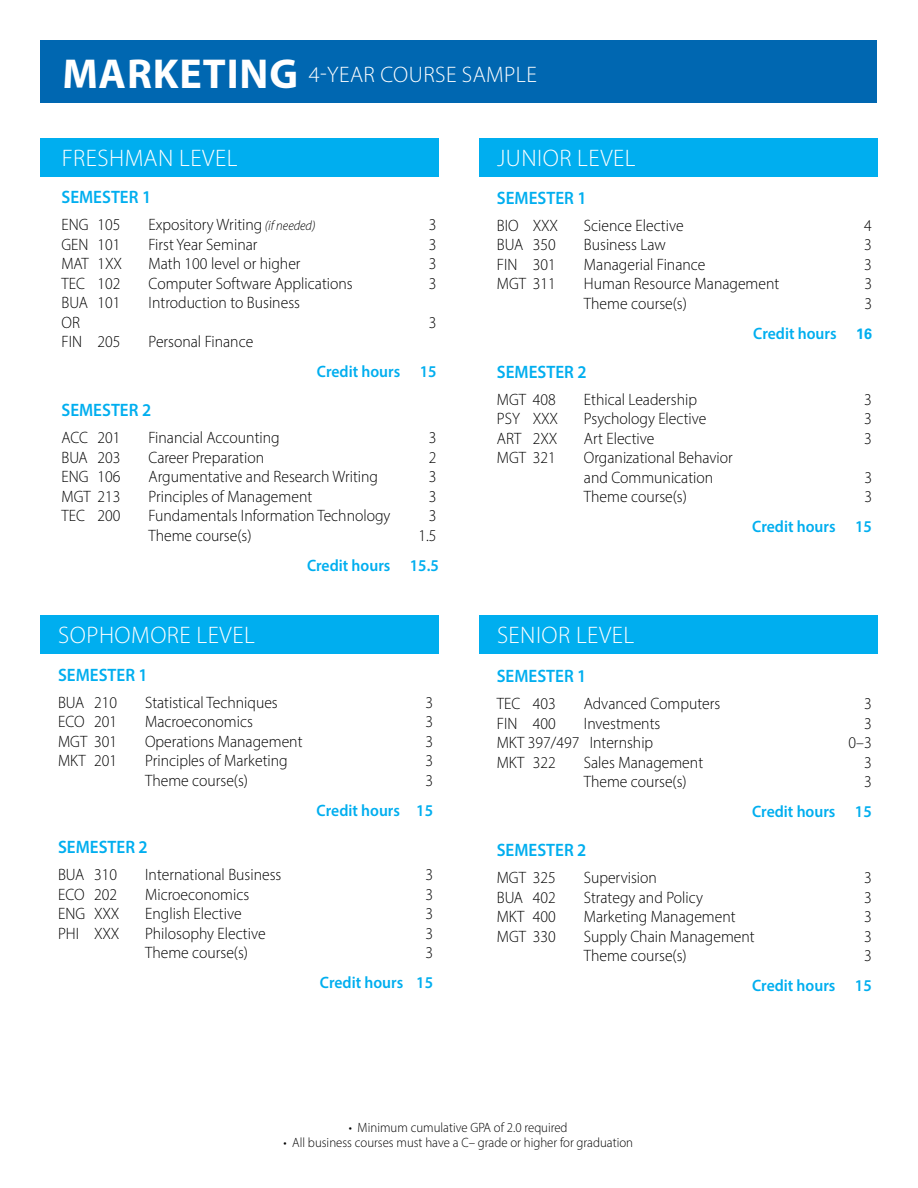
<style>
.page{position:relative;width:918px;height:1188px;background:#fff}
.page>*{position:absolute;margin:0;border:0;box-sizing:border-box;transform-origin:0 0}
.t1{font:300 24px "Myriad Pro";letter-spacing:.02em;color:#fff}
.t2{font:300 22.5px "Myriad Pro";letter-spacing:.02em;color:#fff}
.t3{font:600 18px "Myriad Pro";color:#00aeef;scale:.95 1}
.t4{font:300 16.5px/19.5px "Myriad Pro";color:#000;scale:.95 1}
.t5{font:600 16.5px/30px "Myriad Pro";color:#00aeef;text-align:right;scale:.95 1}
.t6{font:300 13.5px "Myriad Pro";color:#000;scale:.95 1}
.s1{font-weight:700;font-size:42px}
.s2{font-style:italic;font-size:13.5px}
.s3{font-weight:300;color:#000}
.s4{font-family:"Univers LT Std";font-weight:700;font-size:15px}
</style>
<div class="page">
<div style="left:479px;top:138px;width:399px;height:39px;background:#00aeef"></div>
<div style="left:40px;top:138px;width:399px;height:39px;background:#00aeef"></div>
<div style="left:40px;top:40px;width:838px;height:63px;background:#0067b1"></div>
<div style="left:40px;top:615px;width:399px;height:38px;background:#00aeef"></div>
<div style="left:479px;top:615px;width:398px;height:38px;background:#00aeef"></div>
<h2 class="t2" style="left:62px;top:60px;width:476px"><span class="s1">MARKETING</span> 4-YEAR COURSE SAMPLE</h2>
<h1 class="t1" style="left:62px;top:143px;width:177px">FRESHMAN LEVEL</h1>
<p class="t3" style="left:62px;top:186px;width:96px">SEMESTER 1</p>
<p class="t4" style="left:62px;top:215px;width:64px">ENG 105</p>
<p class="t4" style="left:149px;top:215px;width:177px">Expository Writing <span class="s2">(if needed)</span></p>
<p class="t4" style="left:429px;top:215px;width:10px">3</p>
<p class="t4" style="left:62px;top:234px;width:64px">GEN 101</p>
<p class="t4" style="left:149px;top:234px;width:116px">First Year Seminar</p>
<p class="t4" style="left:429px;top:234px;width:10px">3</p>
<p class="t4" style="left:62px;top:254px;width:65px">MAT 1XX</p>
<p class="t4" style="left:149px;top:254px;width:162px">Math 100 level or higher</p>
<p class="t4" style="left:429px;top:254px;width:10px">3</p>
<p class="t4" style="left:62px;top:273px;width:64px">TEC 102</p>
<p class="t4" style="left:149px;top:273px;width:216px">Computer Software Applications</p>
<p class="t4" style="left:429px;top:273px;width:10px">3</p>
<p class="t4" style="left:62px;top:293px;width:64px">BUA 101</p>
<p class="t4" style="left:149px;top:293px;width:161px">Introduction to Business</p>
<p class="t4" style="left:62px;top:312px;width:21px">OR</p>
<p class="t4" style="left:429px;top:312px;width:10px">3</p>
<p class="t4" style="left:62px;top:332px;width:64px">FIN 205</p>
<p class="t4" style="left:149px;top:332px;width:112px">Personal Finance</p>
<p class="t5" style="left:317px;top:356px;width:127px">Credit hours 15</p>
<p class="t3" style="left:62px;top:399px;width:96px">SEMESTER 2</p>
<p class="t4" style="left:62px;top:428px;width:64px">ACC 201</p>
<p class="t4" style="left:149px;top:428px;width:140px">Financial Accounting</p>
<p class="t4" style="left:429px;top:428px;width:10px">3</p>
<p class="t4" style="left:62px;top:447px;width:64px">BUA 203</p>
<p class="t4" style="left:149px;top:447px;width:123px">Career Preparation</p>
<p class="t4" style="left:429px;top:447px;width:10px">2</p>
<p class="t4" style="left:62px;top:467px;width:64px">ENG 106</p>
<p class="t4" style="left:149px;top:467px;width:243px">Argumentative and Research Writing</p>
<p class="t4" style="left:429px;top:467px;width:10px">3</p>
<p class="t4" style="left:62px;top:486px;width:64px">MGT 213</p>
<p class="t4" style="left:149px;top:486px;width:174px">Principles of Management</p>
<p class="t4" style="left:429px;top:486px;width:10px">3</p>
<p class="t4" style="left:62px;top:506px;width:64px">TEC 200</p>
<p class="t4" style="left:149px;top:506px;width:256px">Fundamentals Information Technology</p>
<p class="t4" style="left:429px;top:506px;width:10px">3</p>
<p class="t4" style="left:149px;top:525px;width:110px">Theme course(s)</p>
<p class="t4" style="left:419px;top:525px;width:20px">1.5</p>
<p class="t5" style="left:307px;top:550px;width:140px">Credit hours 15.5</p>
<h1 class="t1" style="left:58px;top:621px;width:198px">SOPHOMORE LEVEL</h1>
<p class="t3" style="left:58px;top:663px;width:96px">SEMESTER 1</p>
<p class="t4" style="left:58px;top:693px;width:64px">BUA 210</p>
<p class="t4" style="left:145px;top:693px;width:141px">Statistical Techniques</p>
<p class="t4" style="left:425px;top:693px;width:10px">3</p>
<p class="t4" style="left:58px;top:712px;width:64px">ECO 201</p>
<p class="t4" style="left:145px;top:712px;width:115px">Macroeconomics</p>
<p class="t4" style="left:425px;top:712px;width:10px">3</p>
<p class="t4" style="left:58px;top:732px;width:64px">MGT 301</p>
<p class="t4" style="left:145px;top:732px;width:167px">Operations Management</p>
<p class="t4" style="left:425px;top:732px;width:10px">3</p>
<p class="t4" style="left:58px;top:751px;width:64px">MKT 201</p>
<p class="t4" style="left:145px;top:751px;width:152px">Principles of Marketing</p>
<p class="t4" style="left:425px;top:751px;width:10px">3</p>
<p class="t4" style="left:145px;top:771px;width:110px">Theme course(s)</p>
<p class="t4" style="left:425px;top:771px;width:10px">3</p>
<p class="t5" style="left:317px;top:795px;width:124px">Credit hours 15</p>
<p class="t3" style="left:58px;top:836px;width:96px">SEMESTER 2</p>
<p class="t4" style="left:58px;top:865px;width:64px">BUA 310</p>
<p class="t4" style="left:145px;top:865px;width:145px">International Business</p>
<p class="t4" style="left:425px;top:865px;width:10px">3</p>
<p class="t4" style="left:58px;top:885px;width:64px">ECO 202</p>
<p class="t4" style="left:145px;top:885px;width:111px">Microeconomics</p>
<p class="t4" style="left:425px;top:885px;width:10px">3</p>
<p class="t4" style="left:58px;top:904px;width:66px">ENG XXX</p>
<p class="t4" style="left:145px;top:904px;width:103px">English Elective</p>
<p class="t4" style="left:425px;top:904px;width:10px">3</p>
<p class="t4" style="left:58px;top:924px;width:66px">PHI XXX</p>
<p class="t4" style="left:145px;top:924px;width:128px">Philosophy Elective</p>
<p class="t4" style="left:425px;top:924px;width:10px">3</p>
<p class="t4" style="left:145px;top:943px;width:110px">Theme course(s)</p>
<p class="t4" style="left:425px;top:943px;width:10px">3</p>
<p class="t5" style="left:320px;top:967px;width:121px">Credit hours 15</p>
<h1 class="t1" style="left:497px;top:144px;width:140px">JUNIOR LEVEL</h1>
<p class="t3" style="left:497px;top:186px;width:96px">SEMESTER 1</p>
<p class="t4" style="left:497px;top:215px;width:66px">BIO XXX</p>
<p class="t4" style="left:584px;top:215px;width:106px">Science Elective</p>
<p class="t4" style="left:864px;top:215px;width:10px">4</p>
<p class="t4" style="left:497px;top:235px;width:64px">BUA 350</p>
<p class="t4" style="left:584px;top:235px;width:88px">Business Law</p>
<p class="t4" style="left:864px;top:235px;width:10px">3</p>
<p class="t4" style="left:497px;top:254px;width:64px">FIN 301</p>
<p class="t4" style="left:584px;top:254px;width:129px">Managerial Finance</p>
<p class="t4" style="left:864px;top:254px;width:10px">3</p>
<p class="t4" style="left:497px;top:274px;width:64px">MGT 311</p>
<p class="t4" style="left:584px;top:274px;width:207px">Human Resource Management</p>
<p class="t4" style="left:864px;top:274px;width:10px">3</p>
<p class="t4" style="left:584px;top:293px;width:110px">Theme course(s)</p>
<p class="t5" style="left:753px;top:288px;width:127px"><span class="s3">3<br></span>Credit hours <span class="s4">16</span></p>
<p class="t3" style="left:497px;top:360px;width:96px">SEMESTER 2</p>
<p class="t4" style="left:497px;top:389px;width:64px">MGT 408</p>
<p class="t4" style="left:584px;top:389px;width:121px">Ethical Leadership</p>
<p class="t4" style="left:864px;top:389px;width:10px">3</p>
<p class="t4" style="left:497px;top:409px;width:66px">PSY XXX</p>
<p class="t4" style="left:584px;top:409px;width:130px">Psychology Elective</p>
<p class="t4" style="left:864px;top:409px;width:10px">3</p>
<p class="t4" style="left:497px;top:428px;width:65px">ART 2XX</p>
<p class="t4" style="left:584px;top:428px;width:76px">Art Elective</p>
<p class="t4" style="left:864px;top:428px;width:10px">3</p>
<p class="t4" style="left:497px;top:448px;width:64px">MGT 321</p>
<p class="t4" style="left:584px;top:448px;width:158px">Organizational Behavior and Communication</p>
<p class="t4" style="left:864px;top:467px;width:10px">3</p>
<p class="t4" style="left:584px;top:487px;width:110px">Theme course(s)</p>
<p class="t4" style="left:864px;top:487px;width:10px">3</p>
<p class="t5" style="left:752px;top:511px;width:127px">Credit hours 15</p>
<h1 class="t1" style="left:497px;top:621px;width:139px">SENIOR LEVEL</h1>
<p class="t3" style="left:497px;top:665px;width:96px">SEMESTER 1</p>
<p class="t4" style="left:497px;top:694px;width:64px">TEC 403</p>
<p class="t4" style="left:584px;top:694px;width:145px">Advanced Computers</p>
<p class="t4" style="left:864px;top:694px;width:10px">3</p>
<p class="t4" style="left:497px;top:713px;width:64px">FIN 400</p>
<p class="t4" style="left:584px;top:713px;width:82px">Investments</p>
<p class="t4" style="left:864px;top:713px;width:10px">3</p>
<p class="t4" style="left:497px;top:733px;width:166px">MKT 397/497 Internship</p>
<p class="t4" style="left:849px;top:733px;width:26px">0–3</p>
<p class="t4" style="left:497px;top:752px;width:64px">MKT 322</p>
<p class="t4" style="left:584px;top:752px;width:127px">Sales Management</p>
<p class="t4" style="left:864px;top:752px;width:10px">3</p>
<p class="t4" style="left:584px;top:772px;width:110px">Theme course(s)</p>
<p class="t4" style="left:864px;top:772px;width:10px">3</p>
<p class="t5" style="left:752px;top:796px;width:127px">Credit hours 15</p>
<p class="t3" style="left:497px;top:839px;width:96px">SEMESTER 2</p>
<p class="t4" style="left:497px;top:868px;width:64px">MGT 325</p>
<p class="t4" style="left:584px;top:868px;width:79px">Supervision</p>
<p class="t4" style="left:864px;top:868px;width:10px">3</p>
<p class="t4" style="left:497px;top:887px;width:64px">BUA 402</p>
<p class="t4" style="left:584px;top:887px;width:127px">Strategy and Policy</p>
<p class="t4" style="left:864px;top:887px;width:10px">3</p>
<p class="t4" style="left:497px;top:907px;width:64px">MKT 400</p>
<p class="t4" style="left:584px;top:907px;width:161px">Marketing Management</p>
<p class="t4" style="left:864px;top:907px;width:10px">3</p>
<p class="t4" style="left:497px;top:926px;width:64px">MGT 330</p>
<p class="t4" style="left:584px;top:926px;width:181px">Supply Chain Management</p>
<p class="t4" style="left:864px;top:926px;width:10px">3</p>
<p class="t4" style="left:584px;top:946px;width:110px">Theme course(s)</p>
<p class="t4" style="left:864px;top:946px;width:10px">3</p>
<p class="t5" style="left:752px;top:970px;width:127px">Credit hours 15</p>
<p class="t6" style="left:349px;top:1119px;width:232px">• Minimum cumulative GPA of 2.0 required</p>
<p class="t6" style="left:283px;top:1134px;width:370px">• All business courses must have a C– grade or higher for graduation</p>
</div>
